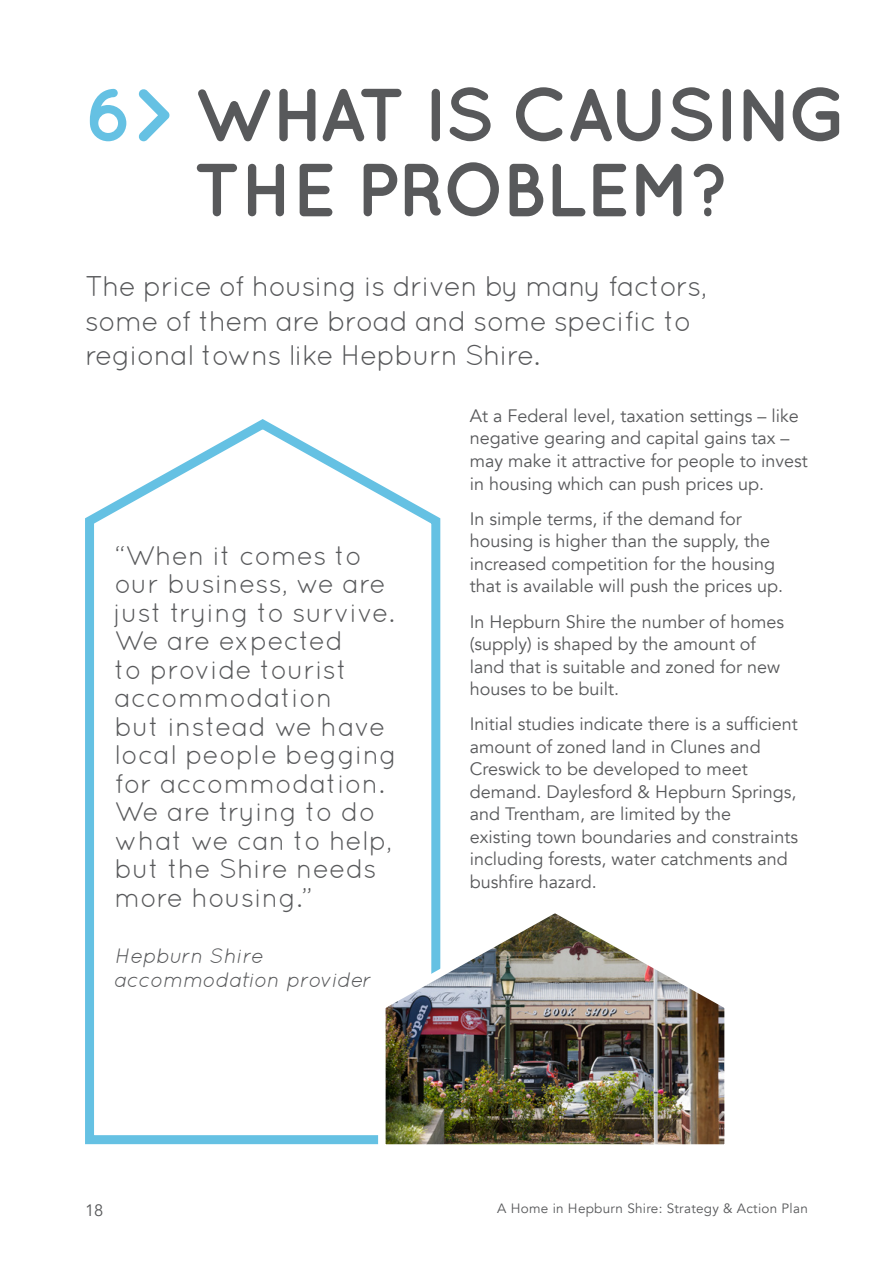
<style>
.page{position:relative;width:893px;height:1263px;background:#fff}
.page>*{position:absolute;margin:0;border:0;box-sizing:border-box;transform-origin:0 0}
.t1{font:700 75px/75px "Quicksand";letter-spacing:-.03em;color:#58595b;text-align:center}
.t2{font:28.5px/34.5px "Quicksand";letter-spacing:-.03em;color:#58595b}
.t3{font:27px/28.5px "Quicksand";color:#58595b}
.t4{font:italic 21px/24px "Quicksand";color:#58595b}
.t5{font:18px/22.5px "Avenir";color:#58595b}
.t6{font:16.5px "Avenir";color:#58595b}
.t7{font:13.5px "Avenir";letter-spacing:.02em;color:#58595b}
.s1{color:#65c1e3}
</style>
<div class="page">
<svg style="left:85px;top:419px;width:356px;height:726px"></svg>
<img style="left:372px;top:900px;width:353px;height:245px">
<h1 class="t1" style="left:85px;top:75px;width:765px"><span class="s1">6&gt;</span> WHAT IS CAUSING<br>THE PROBLEM?</h1>
<h2 class="t2" style="left:85px;top:269px;width:624px">The price of housing is driven by many factors, some of them are broad and some specific to regional towns like Hepburn Shire.</h2>
<p class="t5" style="left:470px;top:405px;width:340px">At a Federal level, taxation settings – like negative gearing and capital gains tax – may make it attractive for people to invest in housing which can push prices up.</p>
<p class="t5" style="left:470px;top:508px;width:315px">In simple terms, if the demand for housing is higher than the supply, the increased competition for the housing that is available will push the prices up.</p>
<p class="t5" style="left:470px;top:610px;width:316px">In Hepburn Shire the number of homes (supply) is shaped by the amount of land that is suitable and zoned for new houses to be built.</p>
<p class="t5" style="left:470px;top:713px;width:330px">Initial studies indicate there is a sufficient amount of zoned land in Clunes and Creswick to be developed to meet demand. Daylesford &amp; Hepburn Springs, and Trentham, are limited by the<br>existing town boundaries and constraints including forests, water catchments and bushfire hazard.</p>
<p class="t3" style="left:114px;top:541px;width:284px">“When it comes to our business, we are just trying to survive.<br>We are expected<br>to provide tourist accommodation<br>but instead we have local people begging for accommodation.<br>We are trying to do what we can to help, but the Shire needs more housing.”</p>
<p class="t4" style="left:114px;top:943px;width:258px">Hepburn Shire accommodation provider</p>
<p class="t6" style="left:85px;top:1200px;width:20px">18</p>
<p class="t7" style="left:497px;top:1200px;width:312px">A Home in Hepburn Shire: Strategy &amp; Action Plan</p>
</div>
